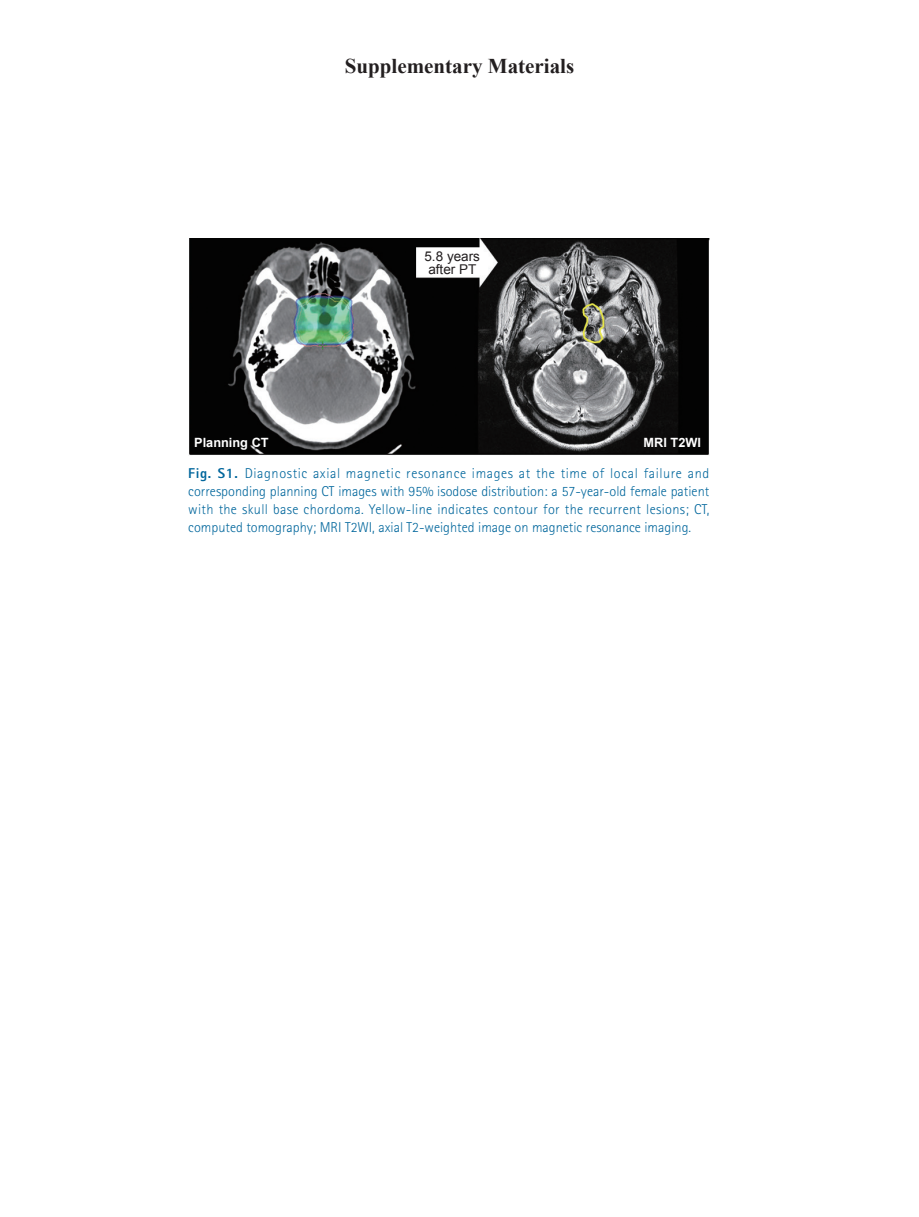
<style>
.page{position:relative;width:919px;height:1217px;background:#fff}
.page>*{position:absolute;margin:0;border:0;box-sizing:border-box;transform-origin:0 0}
.t1{font:700 21px "Times New Roman";color:#231f20}
.t2{font:300 14.25px/18px "Rotis Sans Serif";color:#01669c;text-align:justify}
.t3{font:13.5px/13.5px "Arial";color:#231f20}
.t4{font:700 12.75px "Arial";color:#fff}
.s1{font-weight:800}
</style>
<div class="page">
<img style="left:189px;top:239px;width:520px;height:216px">
<h1 class="t1" style="left:345px;top:51px;width:231px">Supplementary Materials</h1>
<p class="t3" style="left:424px;top:249px;width:57px">5.8 years after PT</p>
<p class="t4" style="left:194px;top:434px;width:76px">Planning CT</p>
<p class="t4" style="left:643px;top:434px;width:59px">MRI T2WI</p>
<p class="t2" style="left:188px;top:464px;width:522px"><span class="s1">Fig. S1.</span> Diagnostic axial magnetic resonance images at the time of local failure and corresponding planning CT images with 95% isodose distribution: a 57-year-old female patient with the skull base chordoma. Yellow-line indicates contour for the recurrent lesions; CT, computed tomography; MRI T2WI, axial T2-weighted image on magnetic resonance imaging.</p>
</div>
